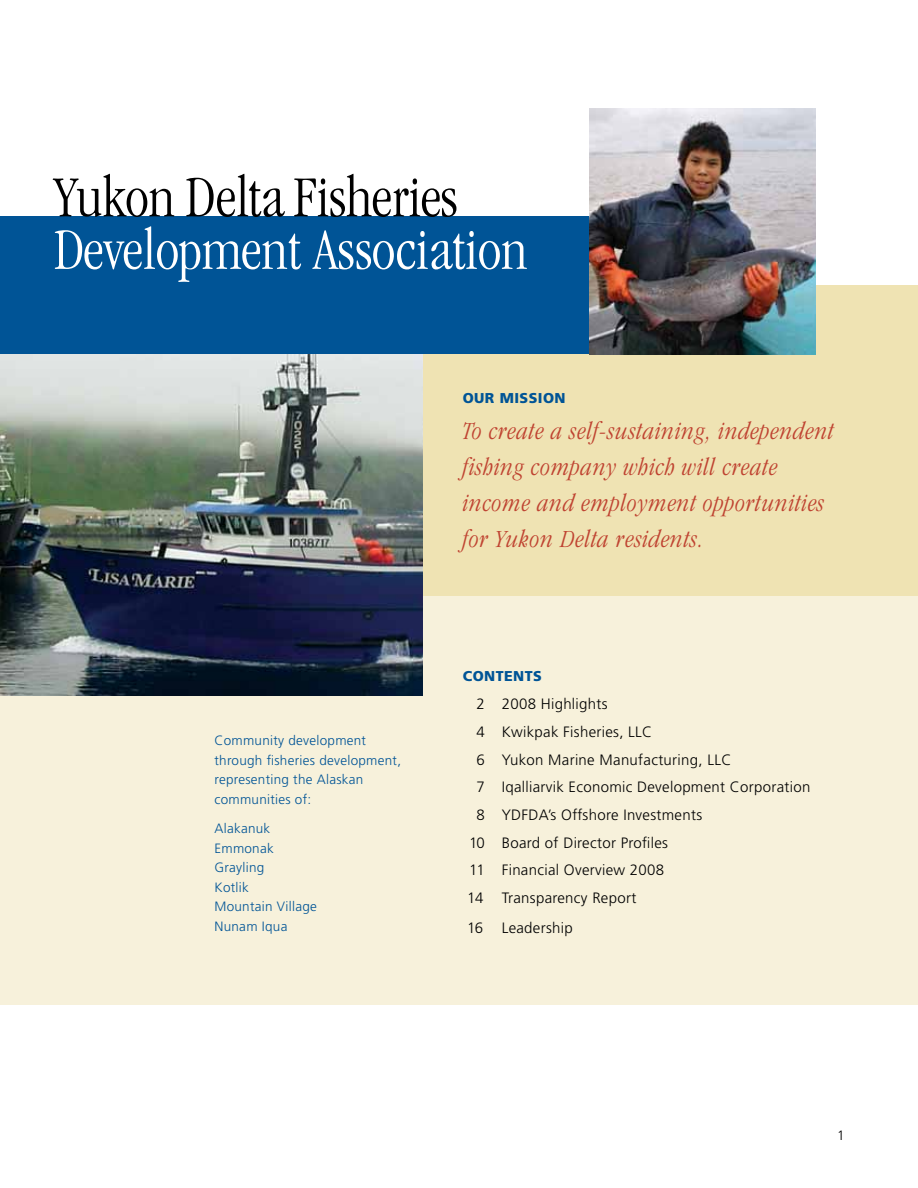
<style>
.page{position:relative;width:918px;height:1188px;background:#fff}
.page>*{position:absolute;margin:0;border:0;box-sizing:border-box;transform-origin:0 0}
.t1{font:300 condensed 60px "Garamond";letter-spacing:-.005em;color:#fff}
.t2{font:300 condensed 60px "Garamond";letter-spacing:-.005em;color:#000}
.t3{font:italic 300 condensed 25.5px/36px "Garamond";letter-spacing:.03em;color:#bf4331}
.t4{font:300 15px "Frutiger";letter-spacing:.02em;color:#000}
.t5{font:900 14.25px "Frutiger";letter-spacing:.03em;color:#005496}
.t6{font:300 13.5px/19.5px "Frutiger";letter-spacing:.02em;color:#005496}
.t7{font:300 13.5px "Frutiger";color:#000}
</style>
<div class="page">
<div style="left:0;top:589px;width:918px;height:416px;background:#f7f1db"></div>
<div style="left:0;top:285px;width:918px;height:311px;background:#efe3b3"></div>
<div style="left:0;top:216px;width:590px;height:138px;background:#005496"></div>
<img style="left:0;top:354px;width:422px;height:342px">
<img style="left:590px;top:108px;width:226px;height:246px">
<h1 class="t2" style="left:54px;top:165px;width:405px">Yukon Delta Fisheries</h1>
<h1 class="t1" style="left:54px;top:217px;width:475px">Development Association</h1>
<p class="t6" style="left:214px;top:731px;width:188px">Community development through fisheries development, representing the Alaskan communities of:</p>
<p class="t6" style="left:214px;top:819px;width:104px">Alakanuk<br>Emmonak<br>Grayling<br>Kotlik<br>Mountain Village<br>Nunam Iqua</p>
<p class="t5" style="left:463px;top:389px;width:104px">OUR MISSION</p>
<h2 class="t3" style="left:463px;top:413px;width:373px">To create a self-sustaining, independent fishing company which will create income and employment opportunities for Yukon Delta residents.</h2>
<p class="t5" style="left:463px;top:668px;width:81px">CONTENTS</p>
<p class="t4" style="left:477px;top:695px;width:133px">2 2008 Highlights</p>
<p class="t4" style="left:477px;top:723px;width:177px">4 Kwikpak Fisheries, LLC</p>
<p class="t4" style="left:477px;top:751px;width:256px">6 Yukon Marine Manufacturing, LLC</p>
<p class="t4" style="left:477px;top:779px;width:335px">7 Iqalliarvik Economic Development Corporation</p>
<p class="t4" style="left:477px;top:806px;width:227px">8 YDFDA’s Offshore Investments</p>
<p class="t4" style="left:469px;top:834px;width:200px">10 Board of Director Profiles</p>
<p class="t4" style="left:469px;top:862px;width:197px">11 Financial Overview 2008</p>
<p class="t4" style="left:467px;top:889px;width:171px">14 Transparency Report</p>
<p class="t4" style="left:467px;top:919px;width:107px">16 Leadership</p>
<p class="t7" style="left:837px;top:1128px;width:9px">1</p>
</div>
